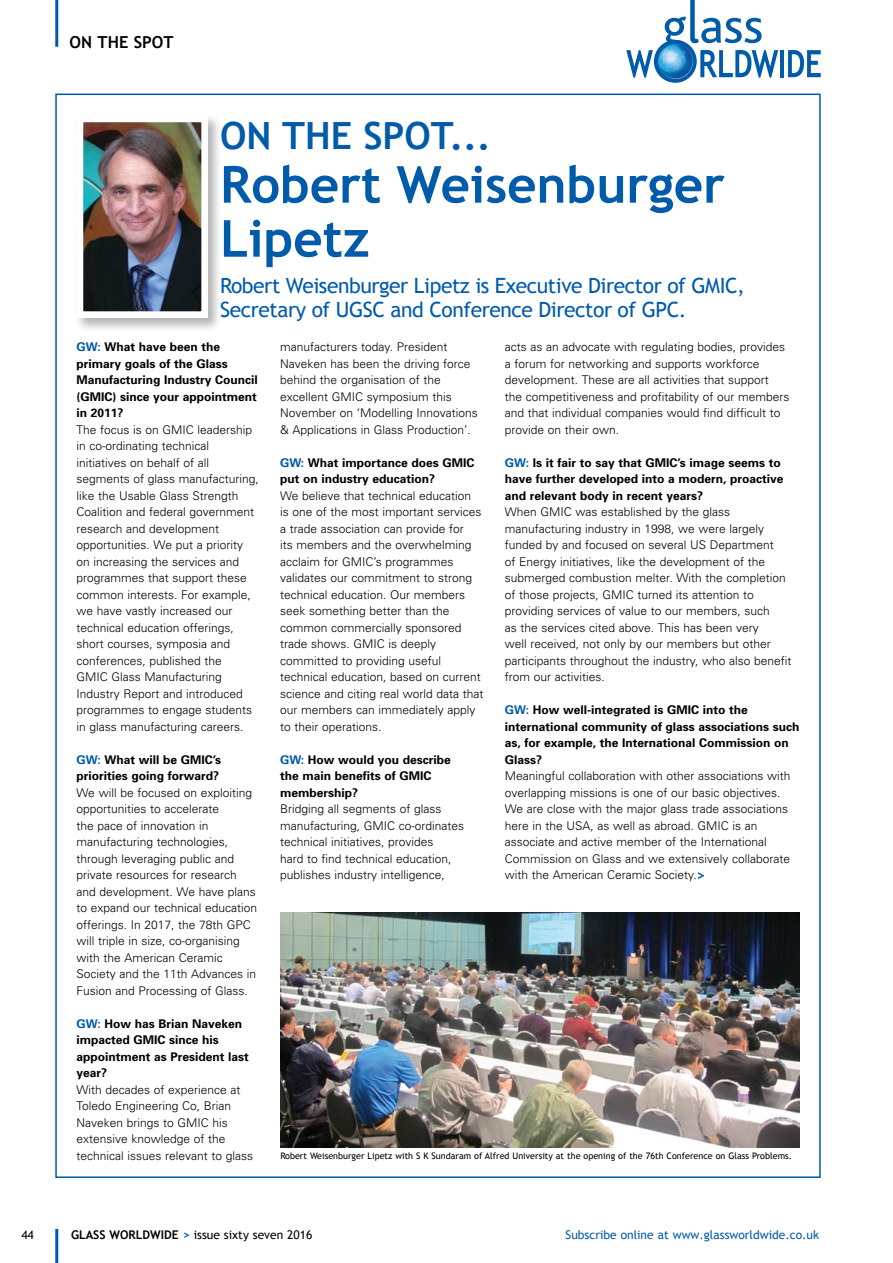
<style>
.page{position:relative;width:893px;height:1263px;background:#fff}
.page>*{position:absolute;margin:0;border:0;box-sizing:border-box;transform-origin:0 0}
.t1{font:700 51px/54px "Trebuchet MS";color:#005baa}
.t2{font:700 37.5px "Trebuchet MS";color:#005baa}
.t3{font:21px/24px "Trebuchet MS";letter-spacing:-.02em;color:#005baa}
.t4{font:700 16.5px "Trebuchet MS";color:#000}
.t5{font:300 12px/16.5px "Univers";color:#000}
.t6{font:700 12px/16.5px "Univers";color:#000}
.t7{font:12px "Trebuchet MS";color:#005baa}
.t8{font:12px "Trebuchet MS";color:#000}
.t9{font:9px "Trebuchet MS";color:#000}
.s1{color:#005baa}
.s2{font-weight:700}
.s3{font-weight:700;color:#005baa}
</style>
<div class="page">
<div style="left:74px;top:113px;width:148px;height:220px;background:#000;opacity:.3"></div>
<img style="left:85px;top:124px;width:115px;height:186px">
<div style="left:77px;top:116px;width:131px;height:202px;border:7px solid #fff"></div>
<hr style="left:55px;top:1229px;width:3px;height:34px;background:#005baa">
<hr style="left:55px;top:0;width:3px;height:47px;background:#005baa">
<svg style="left:698px;top:872px;width:6px;height:7px"></svg>
<img style="left:280px;top:912px;width:520px;height:236px">
<svg style="left:654px;top:40px;width:43px;height:43px"></svg>
<svg style="left:626px;top:50px;width:27px;height:28px"></svg>
<hr style="left:780px;top:50px;width:4px;height:27px;background:#005baa">
<svg style="left:788px;top:50px;width:33px;height:27px"></svg>
<svg style="left:663px;top:0;width:115px;height:78px"></svg>
<svg style="left:656px;top:42px;width:39px;height:39px"></svg>
<img style="left:658px;top:44px;width:34px;height:35px;border-radius:17px">
<h3 class="t4" style="left:70px;top:32px;width:106px">ON THE SPOT</h3>
<h2 class="t2" style="left:220px;top:112px;width:272px">ON THE SPOT...</h2>
<h1 class="t1" style="left:220px;top:158px;width:506px">Robert Weisenburger<br>Lipetz</h1>
<h3 class="t3" style="left:220px;top:274px;width:526px">Robert Weisenburger Lipetz is Executive Director of GMIC,<br>Secretary of UGSC and Conference Director of GPC.</h3>
<p class="t5" style="left:280px;top:339px;width:199px">manufacturers today. President Naveken has been the driving force behind the organisation of the excellent GMIC symposium this November on ‘Modelling Innovations &amp; Applications in Glass Production’.</p>
<p class="t6" style="left:280px;top:454px;width:196px"><span class="s1">GW:</span> What importance does GMIC put on industry education?</p>
<p class="t5" style="left:280px;top:487px;width:205px">We believe that technical education<br>is one of the most important services a trade association can provide for<br>its members and the overwhelming acclaim for GMIC’s programmes validates our commitment to strong technical education. Our members seek something better than the common commercially sponsored trade shows. GMIC is deeply committed to providing useful technical education, based on current science and citing real world data that our members can immediately apply to their operations.</p>
<p class="t6" style="left:280px;top:751px;width:172px"><span class="s1">GW:</span> How would you describe the main benefits of GMIC membership?</p>
<p class="t5" style="left:280px;top:801px;width:186px">Bridging all segments of glass manufacturing, GMIC co-ordinates technical initiatives, provides<br>hard to find technical education, publishes industry intelligence,</p>
<p class="t6" style="left:77px;top:339px;width:183px"><span class="s1">GW:</span> What have been the primary goals of the Glass<br>Manufacturing Industry Council (GMIC) since your appointment in 2011?</p>
<p class="t5" style="left:77px;top:421px;width:184px">The focus is on GMIC leadership in co-ordinating technical initiatives on behalf of all segments of glass manufacturing, like the Usable Glass Strength<br>Coalition and federal government research and development opportunities. We put a priority on increasing the services and programmes that support these common interests. For example, we have vastly increased our technical education offerings, short courses, symposia and conferences, published the<br>GMIC Glass Manufacturing<br>Industry Report and introduced programmes to engage students in glass manufacturing careers.</p>
<p class="t6" style="left:77px;top:751px;width:146px"><span class="s1">GW:</span> What will be GMIC’s priorities going forward?</p>
<p class="t5" style="left:77px;top:784px;width:182px">We will be focused on exploiting opportunities to accelerate<br>the pace of innovation in manufacturing technologies, through leveraging public and private resources for research and development. We have plans to expand our technical education offerings. In 2017, the 78th GPC will triple in size, co-organising with the American Ceramic<br>Society and the 11th Advances in<br>Fusion and Processing of Glass.</p>
<p class="t6" style="left:77px;top:1015px;width:174px"><span class="s1">GW:</span> How has Brian Naveken impacted GMIC since his appointment as President last year?</p>
<p class="t5" style="left:77px;top:1081px;width:178px">With decades of experience at<br>Toledo Engineering Co, Brian<br>Naveken brings to GMIC his extensive knowledge of the technical issues relevant to glass</p>
<p class="t5" style="left:505px;top:339px;width:286px">acts as an advocate with regulating bodies, provides a forum for networking and supports workforce development. These are all activities that support<br>the competitiveness and profitability of our members and that individual companies would find difficult to provide on their own.</p>
<p class="t6" style="left:505px;top:454px;width:280px"><span class="s1">GW:</span> Is it fair to say that GMIC’s image seems to have further developed into a modern, proactive and relevant body in recent years?</p>
<p class="t5" style="left:505px;top:504px;width:288px">When GMIC was established by the glass manufacturing industry in 1998, we were largely funded by and focused on several US Department<br>of Energy initiatives, like the development of the submerged combustion melter. With the completion of those projects, GMIC turned its attention to providing services of value to our members, such<br>as the services cited above. This has been very<br>well received, not only by our members but other participants throughout the industry, who also benefit from our activities.</p>
<p class="t6" style="left:505px;top:702px;width:296px"><span class="s1">GW:</span> How well-integrated is GMIC into the international community of glass associations such as, for example, the International Commission on Glass?</p>
<p class="t5" style="left:505px;top:768px;width:287px">Meaningful collaboration with other associations with overlapping missions is one of our basic objectives.<br>We are close with the major glass trade associations here in the USA, as well as abroad. GMIC is an associate and active member of the International Commission on Glass and we extensively collaborate with the American Ceramic Society.</p>
<p class="t9" style="left:280px;top:1150px;width:513px">Robert Weisenburger Lipetz with S K Sundaram of Alfred University at the opening of the 76th Conference on Glass Problems.</p>
<p class="t8" style="left:21px;top:1228px;width:14px">44</p>
<p class="t8" style="left:71px;top:1228px;width:243px"><span class="s2">GLASS WORLDWIDE</span> <span class="s3">&gt;</span> issue sixty seven 2016</p>
<p class="t7" style="left:566px;top:1228px;width:255px">Subscribe online at www.glassworldwide.co.uk</p>
</div>
